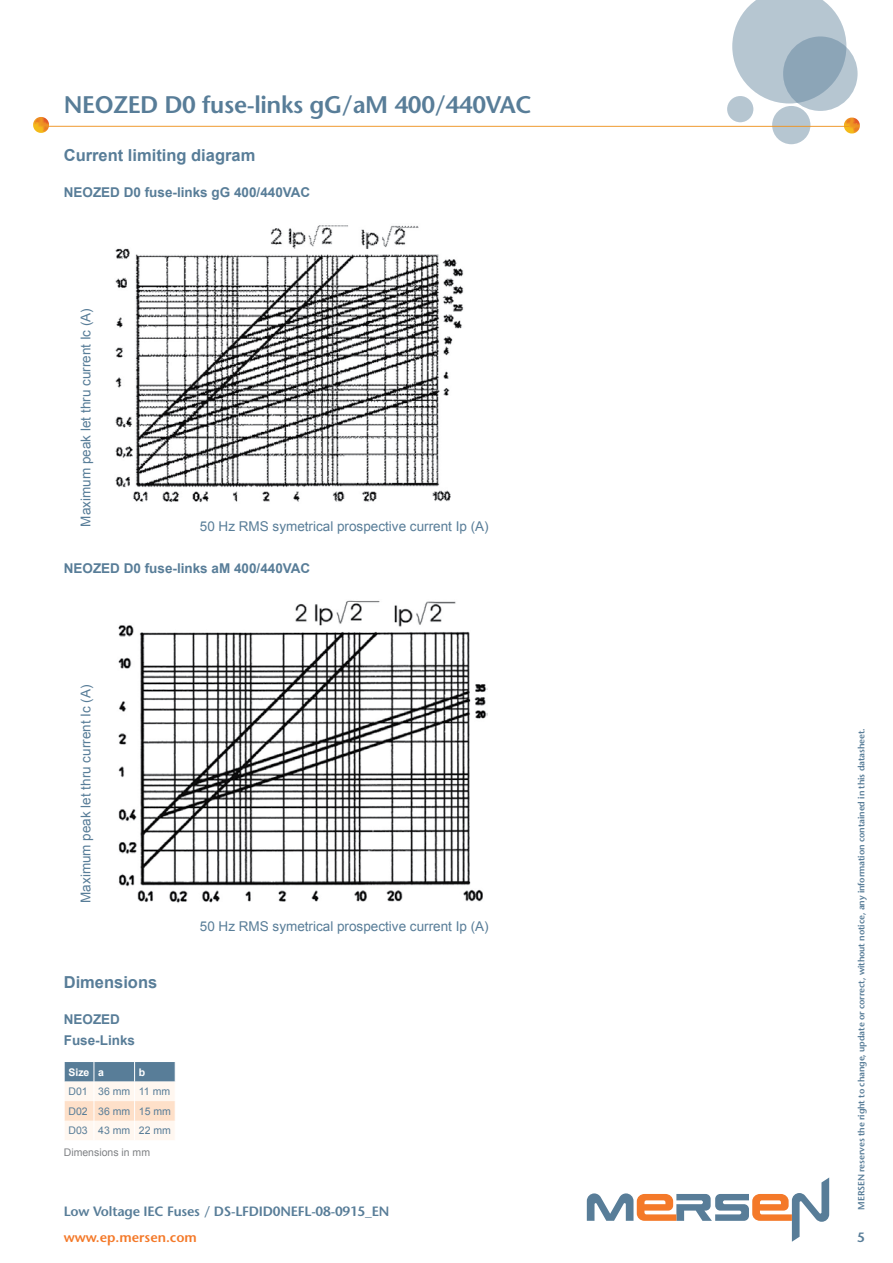
<style>
.page{position:relative;width:893px;height:1263px;background:#fff}
.page>*{position:absolute;margin:0;border:0;box-sizing:border-box;transform-origin:0 0}
.t1{font:600 24px "Stone Sans Std";letter-spacing:-.015em;color:#587d98}
.t2{font:700 16.5px "Arial";color:#587d98}
.t3{font:13.5px "Arial";color:#587d98}
.t4{font:700 13.5px/20.4px "Arial";color:#587d98}
.t5{font:600 13.5px "Stone Sans Std";letter-spacing:-.015em;color:#587d98}
.t6{font:600 13.5px "Stone Sans Std";color:#f47929}
.t7{font:10.5px/19.5px "Arial";color:#587d98;text-align:justify}
.t8{font:10.5px "Arial";color:#808285}
.t9{font:700 10.5px "Arial";color:#fff}
.t10{font:600 9px "Stone Sans Std";letter-spacing:-.015em;color:#587d98}
</style>
<div class="page">
<svg style="left:587px;top:1177px;width:242px;height:65px"></svg>
<svg style="left:64px;top:1062px;width:112px;height:78px"></svg>
<img style="left:115px;top:225px;width:349px;height:278px">
<img style="left:118px;top:600px;width:370px;height:303px">
<svg style="left:732px;top:0;width:114px;height:103px"></svg>
<svg style="left:783px;top:36px;width:74px;height:75px;fill:#8ca5b7"></svg>
<div style="left:772px;top:106px;width:38px;height:38px;background:#b6c6d1;border-radius:50%"></div>
<div style="left:727px;top:96px;width:26px;height:26px;background:#b6c6d1;border-radius:50%"></div>
<svg style="left:844px;top:118px;width:16px;height:16px"></svg>
<hr style="left:47px;top:126px;width:802px;height:1px;background:#ee9321">
<svg style="left:33px;top:117px;width:16px;height:16px"></svg>
<h1 class="t1" style="left:64px;top:90px;width:469px">NEOZED D0 fuse-links gG/aM 400/440VAC</h1>
<p class="t2" style="left:64px;top:144px;width:193px">Current limiting diagram</p>
<p class="t4" style="left:64px;top:182px;width:248px">NEOZED D0 fuse-links gG 400/440VAC</p>
<p class="t3" style="left:77px;top:526px;width:220px;rotate:-90deg">Maximum peak let thru current Ic (A)</p>
<p class="t3" style="left:200px;top:517px;width:290px">50 Hz RMS symetrical prospective current Ip (A)</p>
<p class="t4" style="left:64px;top:559px;width:248px">NEOZED D0 fuse-links aM 400/440VAC</p>
<p class="t3" style="left:77px;top:903px;width:220px;rotate:-90deg">Maximum peak let thru current Ic (A)</p>
<p class="t10" style="left:856px;top:1209px;width:483px;rotate:-90deg">MERSEN reserves the right to change, update or correct, without notice, any information contained in this datasheet.</p>
<p class="t3" style="left:200px;top:917px;width:290px">50 Hz RMS symetrical prospective current Ip (A)</p>
<p class="t2" style="left:64px;top:971px;width:95px">Dimensions</p>
<p class="t4" style="left:64px;top:1009px;width:73px">NEOZED<br>Fuse-Links</p>
<p class="t9" style="left:68px;top:1065px;width:37px">Size a</p>
<p class="t9" style="left:139px;top:1065px;width:8px">b</p>
<p class="t7" style="left:68px;top:1082px;width:104px">D01 36 mm 11 mm D02 36 mm 15 mm D03 43 mm 22 mm</p>
<p class="t8" style="left:64px;top:1146px;width:88px">Dimensions in mm</p>
<p class="t5" style="left:64px;top:1203px;width:327px">Low Voltage IEC Fuses / DS-LFDID0NEFL-08-0915_EN</p>
<p class="t6" style="left:64px;top:1229px;width:135px">www.ep.mersen.com</p>
<p class="t5" style="left:857px;top:1229px;width:9px">5</p>
</div>
